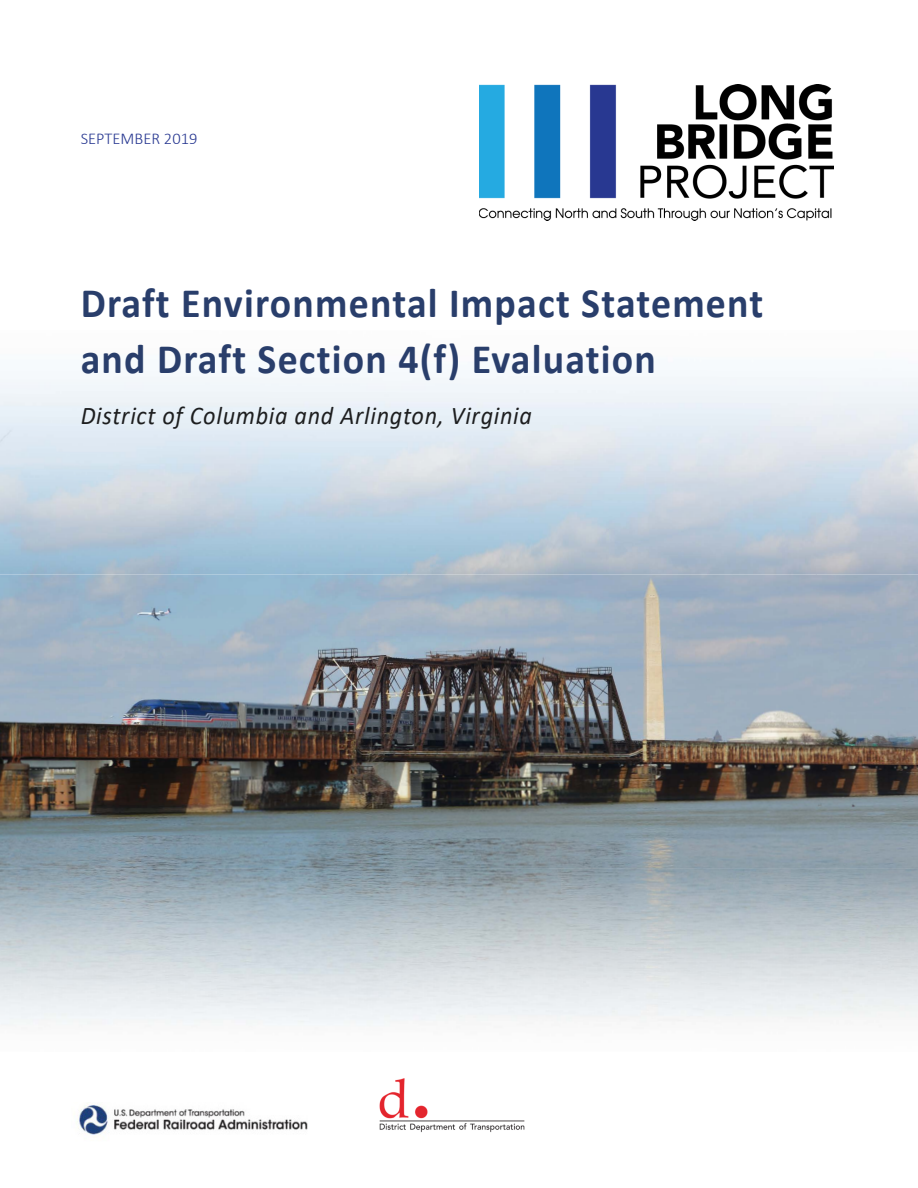
<style>
.page{position:relative;width:918px;height:1188px;background:#fff}
.page>*{position:absolute;margin:0;border:0;box-sizing:border-box;transform-origin:0 0}
.t1{font:700 42px/55.5px "Calibri";letter-spacing:.03em;color:#293e6b;scale:.95 1}
.t2{font:italic 25.5px "Calibri";letter-spacing:.03em;color:#1d1e1f;scale:.95 1}
.t3{font:300 16.5px "Calibri";color:#283891}
.s1{font-family:"Calibri Light 2";font-weight:400}
</style>
<div class="page">
<img style="left:0;top:575px;width:918px;height:294px">
<svg style="left:479px;top:84px;width:355px;height:137px"></svg>
<img style="left:0;top:869px;width:560px;height:157px">
<img style="left:379px;top:1078px;width:146px;height:55px">
<img style="left:77px;top:1104px;width:231px;height:32px">
<p class="t3" style="left:81px;top:129px;width:118px">SEPTEMBER <span class="s1">2019</span></p>
<p class="t1" style="left:81px;top:275px;width:720px">Draft Environmental Impact Statement and Draft Section 4(f) Evaluation</p>
<p class="t2" style="left:81px;top:398px;width:477px">District of Columbia and Arlington, Virginia</p>
</div>
